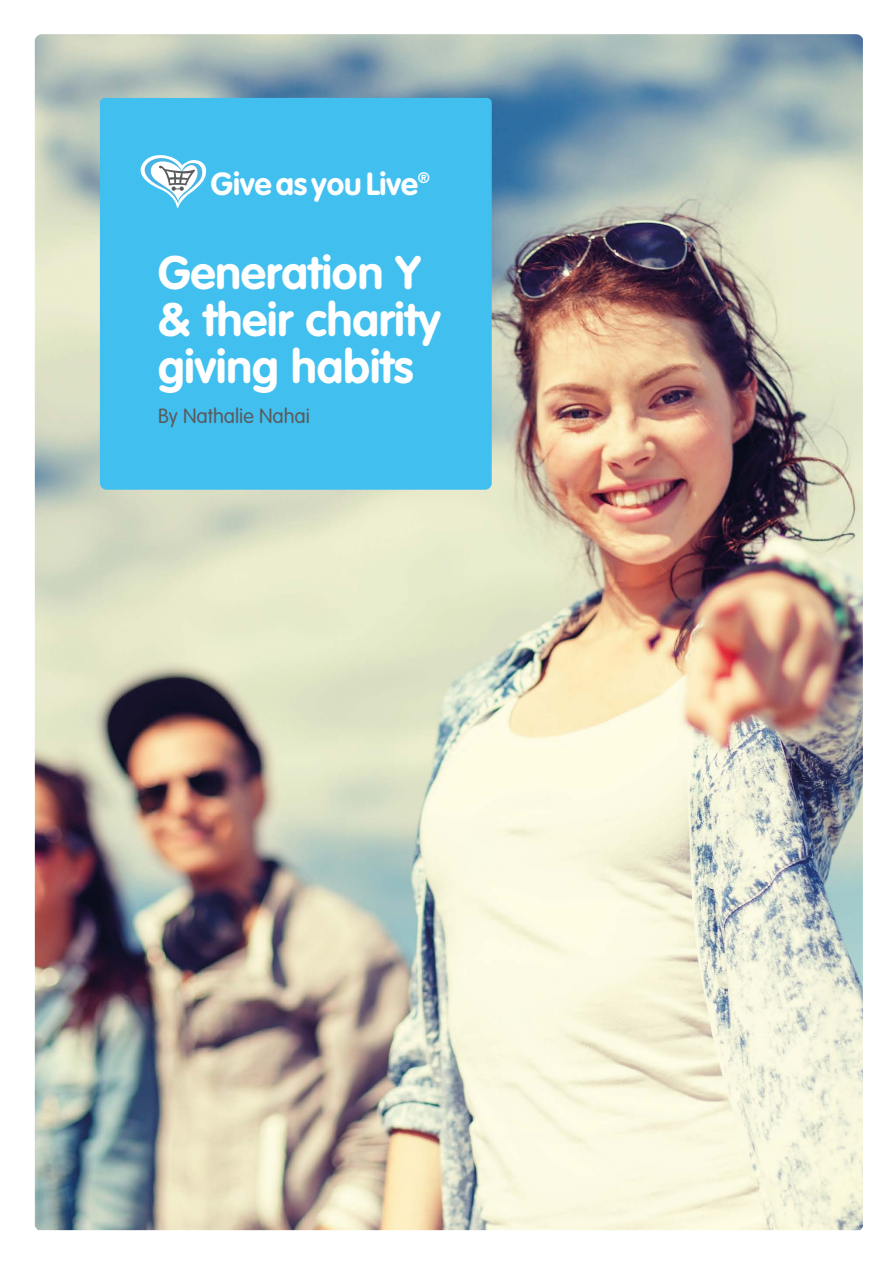
<style>
.page{position:relative;width:893px;height:1263px;background:#fff}
.page>*{position:absolute;margin:0;border:0;box-sizing:border-box;transform-origin:0 0}
.t1{font:700 46.2px/47.4px "VAG Rounded";color:#fff}
.t2{font:700 31.5px "VAG Rounded";color:#fff}
.t3{font:300 20.25px "VAG Rounded";color:#5a5a5c}
</style>
<div class="page">
<img style="left:35px;top:34px;width:828px;height:1196px">
<div style="left:100px;top:98px;width:392px;height:392px;background:#41c0f0"></div>
<svg style="left:119px;top:142px;width:89px;height:66px"></svg>
<p class="t2" style="left:211px;top:165px;width:220px">Giveas youLive<sup>®</sup></p>
<p class="t1" style="left:158px;top:248px;width:284px">Generation Y &amp; their charity giving habits</p>
<p class="t3" style="left:158px;top:405px;width:153px">By Nathalie Nahai</p>
</div>
